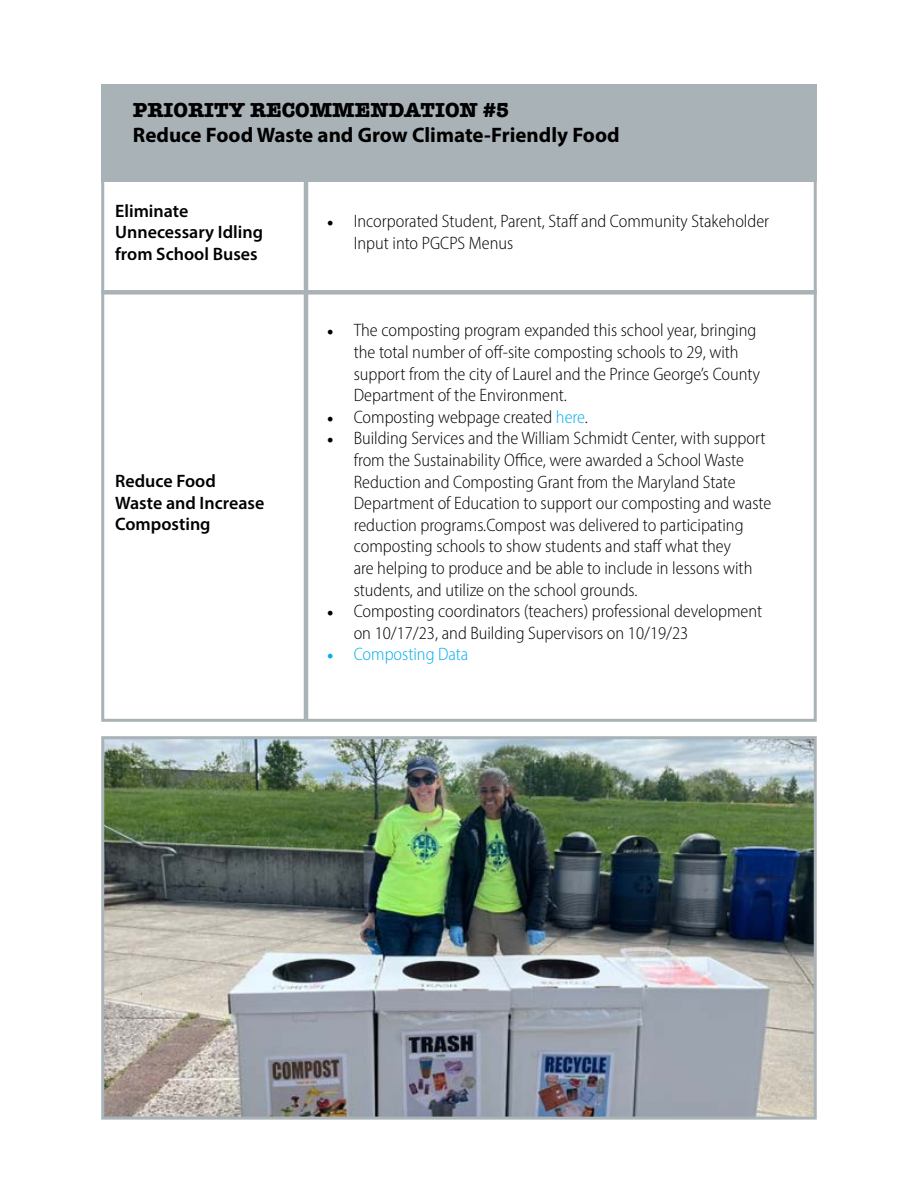
<style>
.page{position:relative;width:918px;height:1188px;background:#fff}
.page>*{position:absolute;margin:0;border:0;box-sizing:border-box;transform-origin:0 0}
.t1{font:700 21px "Myriad Pro";color:#000}
.t2{font:700 21px "American Typewriter";color:#000}
.t3{font:300 semi-condensed 18px/21.6px "Myriad Pro";color:#000}
.t4{font:600 18px/21.6px "Myriad Pro";color:#000}
.t5{font:300 semi-condensed 18px "Myriad Pro";color:#00aeef}
.s1{font-family:"Minion Pro";font-weight:400;font-stretch:normal}
.s2{color:#00aeef}
</style>
<div class="page">
<div style="left:101px;top:85px;width:716px;height:97px;background:#a9b2b7"></div>
<div style="left:101px;top:177px;width:716px;height:545px;border:3px solid #a9b2b7"></div>
<hr style="left:304px;top:174px;width:4px;height:546px;background:#a9b2b7">
<div style="left:101px;top:290px;width:716px;height:5px;background:#a9b2b7"></div>
<img style="left:105px;top:740px;width:708px;height:376px">
<div style="left:101px;top:736px;width:716px;height:384px;border:3px solid #a9b2b7"></div>
<p class="t2" style="left:133px;top:92px;width:378px">PRIORITY RECOMMENDATION #5</p>
<p class="t1" style="left:133px;top:122px;width:488px">Reduce Food Waste and Grow Climate-Friendly Food</p>
<p class="t4" style="left:115px;top:199px;width:149px">Eliminate<br>Unnecessary Idling from School Buses</p>
<p class="t4" style="left:115px;top:470px;width:151px">Reduce Food<br>Waste and Increase<br>Composting</p>
<p class="t3" style="left:354px;top:210px;width:417px;text-indent:-27px"><span class="s1">•</span> Incorporated Student, Parent, Staff and Community Stakeholder<br>Input into PGCPS Menus</p>
<p class="t3" style="left:354px;top:319px;width:408px;text-indent:-27px"><span class="s1">•</span> The composting program expanded this school year, bringing the total number of off-site composting schools to 29, with support from the city of Laurel and the Prince George’s County Department of the Environment.</p>
<p class="t3" style="left:327px;top:406px;width:263px"><span class="s1">•</span> Composting webpage created <span class="s2">here</span>.</p>
<p class="t3" style="left:354px;top:427px;width:419px;text-indent:-27px"><span class="s1">•</span> Building Services and the William Schmidt Center, with support from the Sustainability Office, were awarded a School Waste Reduction and Composting Grant from the Maryland State Department of Education to support our composting and waste reduction programs.Compost was delivered to participating composting schools to show students and staff what they<br>are helping to produce and be able to include in lessons with students, and utilize on the school grounds.</p>
<p class="t3" style="left:354px;top:600px;width:410px;text-indent:-27px"><span class="s1">•</span> Composting coordinators (teachers) professional development on 10/17/23, and Building Supervisors on 10/19/23</p>
<p class="t5" style="left:327px;top:644px;width:143px"><span class="s1">•</span> Composting Data</p>
</div>
